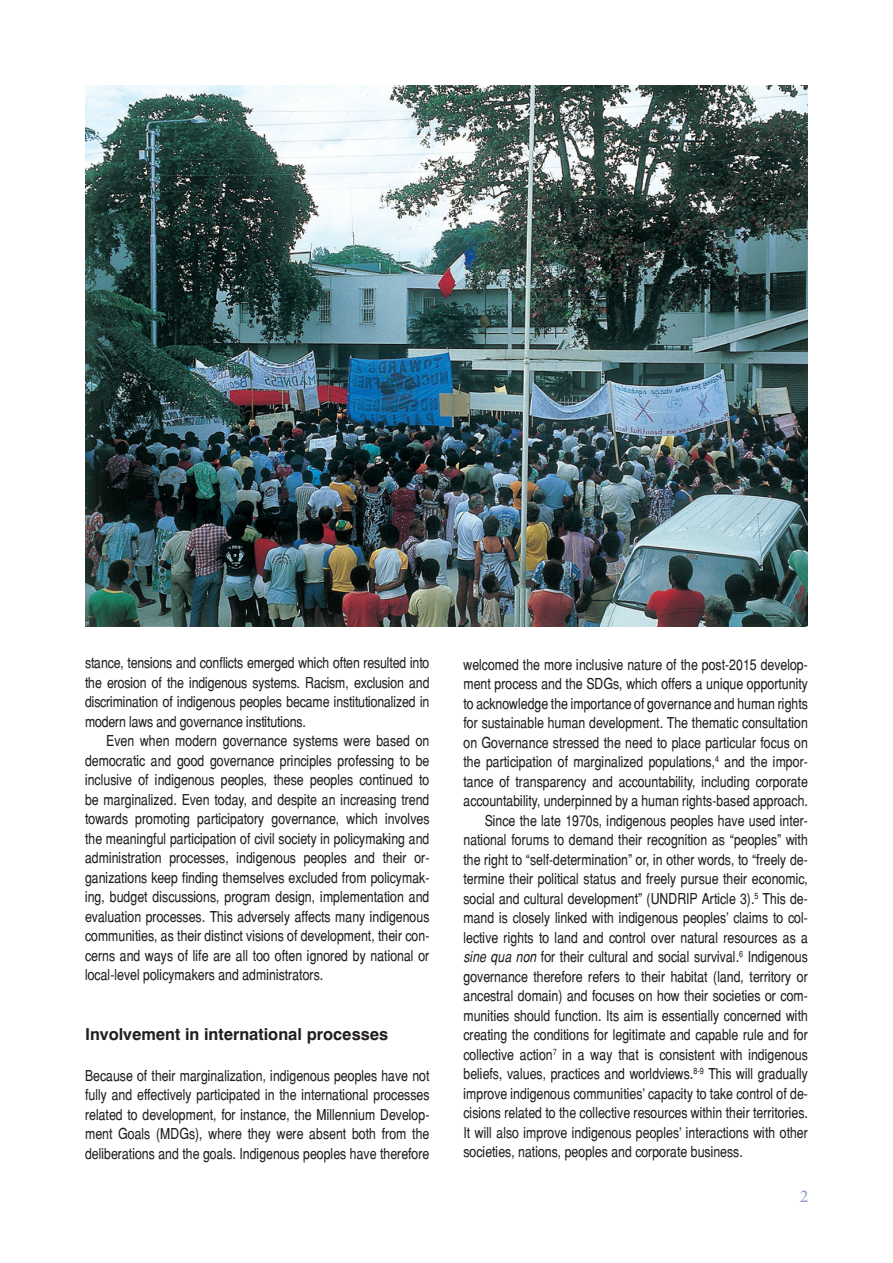
<style>
.page{position:relative;width:893px;height:1263px;background:#fff}
.page>*{position:absolute;margin:0;border:0;box-sizing:border-box;transform-origin:0 0}
.t1{font:18px "Minion Pro";color:#8997cc}
.G_2{font:700 16.5px "Swiss 721 BT";color:#231f20}
.g_1{font:15px/19.5px "Switzerland Narrow";color:#231f20;text-align:justify}
.GA{font:15px/19.5px "Switzerland Narrow";color:#231f20;text-align:justify}
.s1{font-style:italic}
</style>
<div class="page">
<img style="left:85px;top:85px;width:723px;height:542px">
<p class="g_1" style="left:85px;top:653px;width:346px">stance, tensions and conflicts emerged which often resulted into the erosion of the indigenous systems. Racism, exclusion and discrimination of indigenous peoples became institutionalized in modern laws and governance institutions.</p>
<p class="g_1" style="left:85px;top:731px;width:346px;text-indent:21px">Even when modern governance systems were based on democratic and good governance principles professing to be inclusive of indigenous peoples, these peoples continued to be marginalized. Even today, and despite an increasing trend towards promoting participatory governance, which involves the meaningful participation of civil society in policymaking and administration processes, indigenous peoples and their or&shy;ganizations keep finding themselves excluded from policymak&shy;ing, budget discussions, program design, implementation and evaluation processes. This adversely affects many indigenous communities, as their distinct visions of development, their con&shy;cerns and ways of life are all too often ignored by national or local-level policymakers and administrators.</p>
<p class="G_2" style="left:85px;top:1024px;width:305px">Involvement in international processes</p>
<p class="GA" style="left:85px;top:1065px;width:346px">Because of their marginalization, indigenous peoples have not fully and effectively participated in the international processes related to development, for instance, the Millennium Develop&shy;ment Goals (MDGs), where they were absent both from the deliberations and the goals. Indigenous peoples have therefore</p>
<p class="GA" style="left:463px;top:654px;width:346px">welcomed the more inclusive nature of the post-2015 develop&shy;ment process and the SDGs, which offers a unique opportunity to acknowledge the importance of governance and human rights for sustainable human development. The thematic consultation on Governance stressed the need to place particular focus on the participation of marginalized populations,<sup>4</sup> and the impor&shy;tance of transparency and accountability, including corporate accountability, underpinned by a human rights-based approach.</p>
<p class="g_1" style="left:463px;top:810px;width:346px;text-indent:21px">Since the late 1970s, indigenous peoples have used inter&shy;national forums to demand their recognition as “peoples” with the right to “self-determination” or, in other words, to “freely de&shy;termine their political status and freely pursue their economic, social and cultural development” (UNDRIP Article 3).<sup>5</sup> This de&shy;mand is closely linked with indigenous peoples’ claims to col&shy;lective rights to land and control over natural resources as a <span class="s1">sine qua non</span> for their cultural and social survival.<sup>6</sup> Indigenous governance therefore refers to their habitat (land, territory or ancestral domain) and focuses on how their societies or com&shy;munities should function. Its aim is essentially concerned with creating the conditions for legitimate and capable rule and for collective action<sup>7</sup> in a way that is consistent with indigenous beliefs, values, practices and worldviews.<sup>8-9</sup> This will gradually improve indigenous communities’ capacity to take control of de&shy;cisions related to the collective resources within their territories.<br>It will also improve indigenous peoples’ interactions with other societies, nations, peoples and corporate business.</p>
<p class="t1" style="left:800px;top:1184px;width:10px">2</p>
</div>
